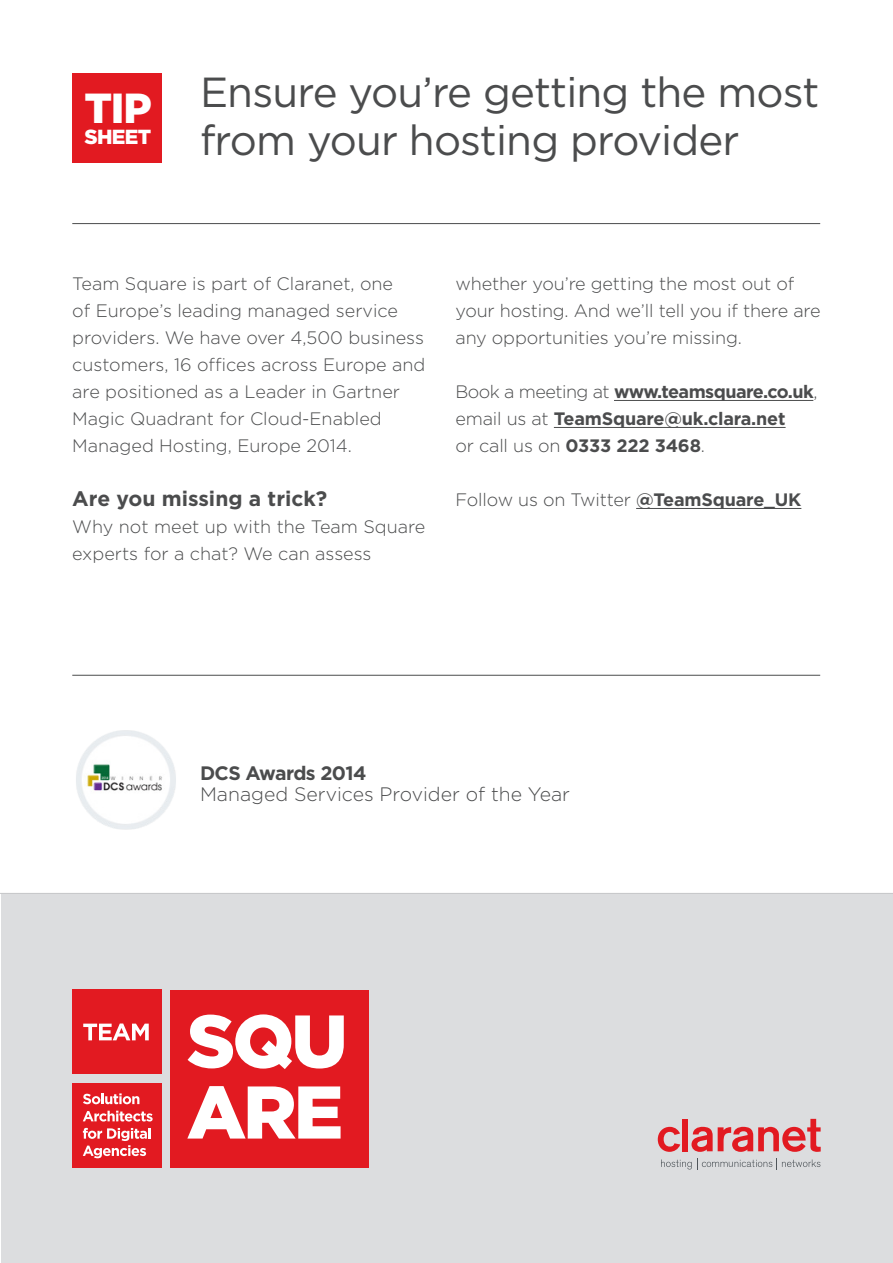
<style>
.page{position:relative;width:893px;height:1263px;background:#fff}
.page>*{position:absolute;margin:0;border:0;box-sizing:border-box;transform-origin:0 0}
.t1{font:42px/48px "Gotham";letter-spacing:-.02em;color:#4b4c4d}
.t2{font:900 42px "Gotham";color:#fff}
.t3{font:700 21px "Gotham";color:#4b4c4d}
.t4{font:900 20.4px "Gotham";letter-spacing:-.03em;color:#fff}
.t5{font:300 19.5px "Gotham";color:#4b4c4d}
.t6{font:700 19.5px "Gotham";letter-spacing:-.03em;color:#4b4c4d}
.t7{font:300 18px/27px "Gotham";color:#4b4c4d}
.t8{font:700 18px "Gotham";letter-spacing:-.03em;color:#4b4c4d}
.t9{font:700 18px "Gotham";letter-spacing:-.01em;color:#4b4c4d}
.s1{font-weight:300}
.s2{font-weight:700}
</style>
<div class="page">
<hr style="left:72px;top:223px;width:748px;height:1px;background:#4b4c4d">
<div style="left:72px;top:73px;width:90px;height:90px;background:#e21a21"></div>
<div style="left:1px;top:893px;width:892px;height:370px;background:#dcdddf"></div>
<div style="left:170px;top:989px;width:198px;height:178px;background:#e21a21"></div>
<svg style="left:188px;top:1014px;width:156px;height:55px"></svg>
<svg style="left:187px;top:1086px;width:154px;height:52px"></svg>
<div style="left:72px;top:1083px;width:90px;height:84px;background:#e21a21"></div>
<div style="left:72px;top:989px;width:90px;height:85px;background:#e21a21"></div>
<svg style="left:83px;top:1093px;width:56px;height:11px"></svg>
<svg style="left:83px;top:1111px;width:70px;height:10px"></svg>
<svg style="left:83px;top:1128px;width:68px;height:30px"></svg>
<svg style="left:83px;top:1023px;width:66px;height:17px"></svg>
<hr style="left:0;top:893px;width:893px;height:1px;background:#c6c7c9">
<svg style="left:658px;top:1127px;width:22px;height:25px"></svg>
<div style="left:682px;top:1119px;width:6px;height:32px;background:#e21a21"></div>
<svg style="left:691px;top:1119px;width:130px;height:33px"></svg>
<svg style="left:661px;top:1158px;width:159px;height:12px"></svg>
<hr style="left:614px;top:400px;width:199px;height:1px;background:#4b4c4d">
<hr style="left:554px;top:427px;width:232px;height:1px;background:#4b4c4d">
<hr style="left:636px;top:508px;width:165px;height:1px;background:#4b4c4d">
<hr style="left:72px;top:675px;width:748px;height:1px;background:#4b4c4d">
<img style="left:76px;top:730px;width:100px;height:100px">
<p class="t2" style="left:84px;top:84px;width:69px">TIP</p>
<p class="t4" style="left:84px;top:125px;width:68px">SHEET</p>
<p class="t1" style="left:200px;top:68px;width:621px">Ensure you’re getting the most from your hosting provider</p>
<p class="t7" style="left:72px;top:270px;width:355px">Team Square is part of Claranet, one<br>of Europe’s leading managed service providers. We have over 4,500 business customers, 16 offices across Europe and are positioned as a Leader in Gartner Magic Quadrant for Cloud-Enabled Managed Hosting, Europe 2014.</p>
<p class="t3" style="left:72px;top:486px;width:257px">Are you missing a trick?</p>
<p class="t7" style="left:72px;top:513px;width:355px">Why not meet up with the Team Square experts for a chat? We can assess</p>
<p class="t7" style="left:455px;top:270px;width:367px">whether you’re getting the most out of your hosting. And we’ll tell you if there are any opportunities you’re missing.</p>
<p class="t8" style="left:455px;top:381px;width:363px"><span class="s1">Book a meeting at</span> www.teamsquare.co.uk<span class="s1">,</span></p>
<p class="t9" style="left:455px;top:408px;width:332px"><span class="s1">email us at</span> TeamSquare@uk.clara.net</p>
<p class="t7" style="left:455px;top:432px;width:251px">or call us on <span class="s2">0333 222 3468</span>.</p>
<p class="t7" style="left:455px;top:486px;width:347px">Follow us on Twitter <span class="s2">@TeamSquare_UK</span></p>
<p class="t6" style="left:200px;top:762px;width:168px">DCS Awards 2014</p>
<p class="t5" style="left:200px;top:783px;width:372px">Managed Services Provider of the Year</p>
</div>
